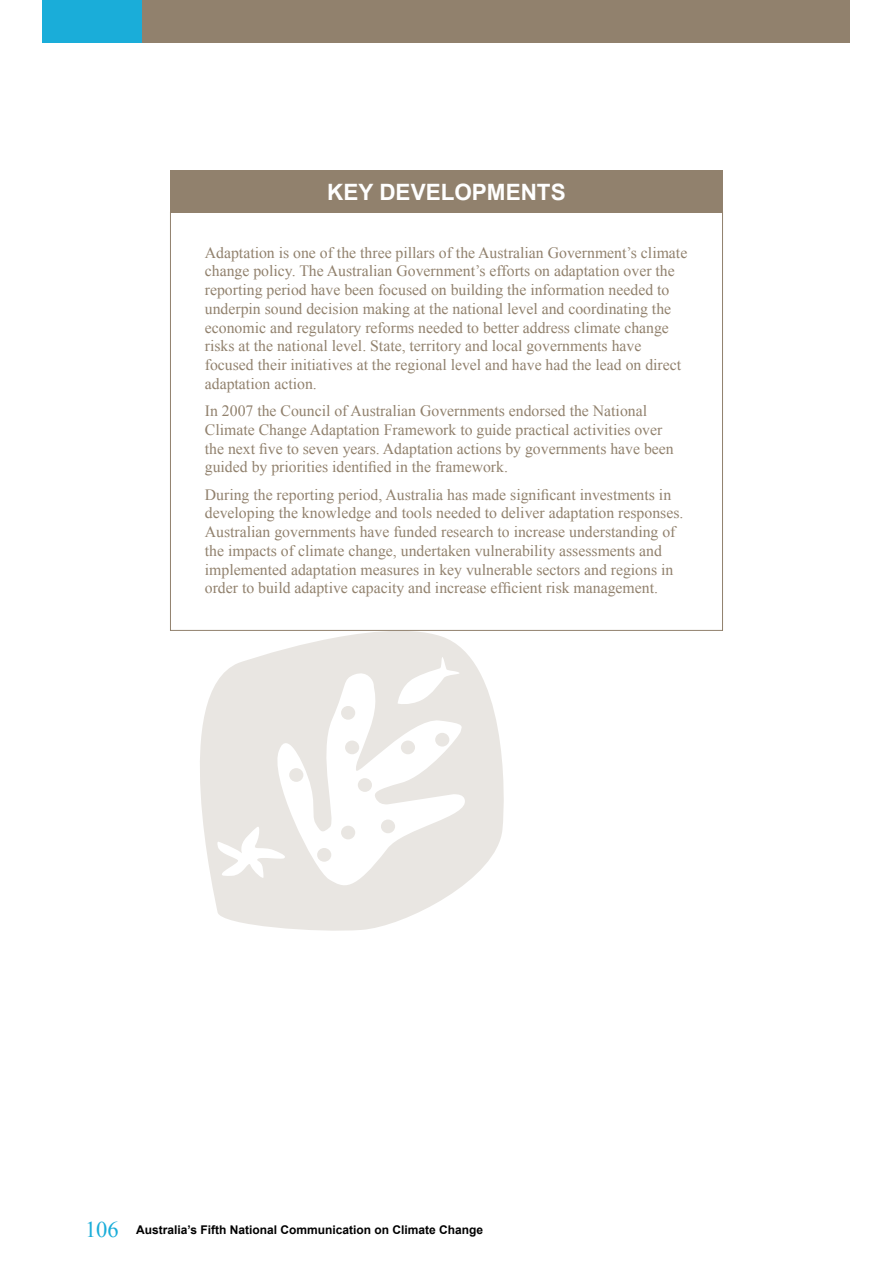
<style>
.page{position:relative;width:893px;height:1263px;background:#fff}
.page>*{position:absolute;margin:0;border:0;box-sizing:border-box;transform-origin:0 0}
.t1{font:700 22.5px "Arial";color:#fff}
.t2{font:15.75px/18.8px "Times New Roman";color:#91816d}
.t3{font:700 12px "Arial";color:#000}
.s1{font-family:"Times New Roman";font-weight:400;font-size:22.5px;color:#1aadd9}
</style>
<div class="page">
<div style="left:43px;top:0;width:807px;height:43px;background:#91816d"></div>
<div style="left:43px;top:0;width:99px;height:43px;background:#1aadd9"></div>
<div style="left:170px;top:170px;width:553px;height:43px;background:#91816d"></div>
<svg style="left:198px;top:629px;width:307px;height:302px;fill:#e9e6e2"></svg>
<svg style="left:216px;top:655px;width:253px;height:237px"></svg>
<h1 class="t1" style="left:327px;top:177px;width:161px">Key development</h1>
<h1 class="t1" style="left:551px;top:177px;width:17px">s</h1>
<p class="t2" style="left:205px;top:243px;width:484px">Adaptation is one of the three pillars of the Australian Government’s climate change policy. The Australian Government’s efforts on adaptation over the reporting period have been focused on building the information needed to underpin sound decision making at the national level and coordinating the economic and regulatory reforms needed to better address climate change risks at the national level. State, territory and local governments have focused their initiatives at the regional level and have had the lead on direct adaptation action.</p>
<p class="t2" style="left:205px;top:401px;width:470px">In 2007 the Council of Australian Governments endorsed the National Climate Change Adaptation Framework to guide practical activities over the next five to seven years. Adaptation actions by governments have been guided by priorities identified in the framework.</p>
<p class="t2" style="left:205px;top:485px;width:480px">During the reporting period, Australia has made significant investments in developing the knowledge and tools needed to deliver adaptation responses.<br>Australian governments have funded research to increase understanding of the impacts of climate change, undertaken vulnerability assessments and implemented adaptation measures in key vulnerable sectors and regions in order to build adaptive capacity and increase efficient risk management.</p>
<p class="t3" style="left:85px;top:1222px;width:400px"><span class="s1">106</span> Australia’s Fifth National Communication on Climate Change</p>
</div>
